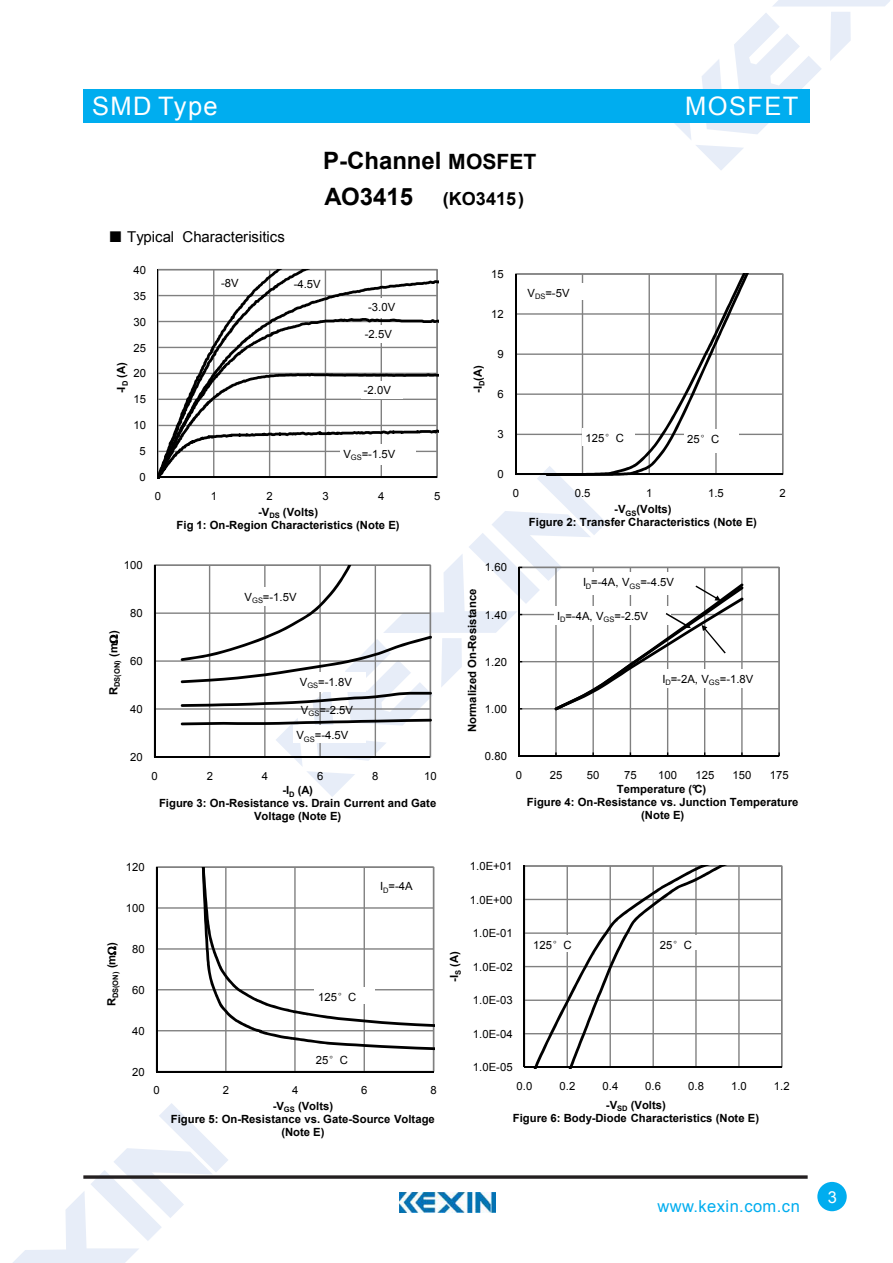
<style>
.page{position:relative;width:893px;height:1263px;background:#fff}
.page>*{position:absolute;margin:0;border:0;box-sizing:border-box;transform-origin:0 0}
.t1{font:25.5px "Arial";letter-spacing:.055em;color:#fff}
.t2{font:700 24px "Arial";color:#000}
.t3{font:700 18px "Arial";letter-spacing:.005em;color:#000}
.t4{font:16.5px "Arial";letter-spacing:.025em;color:#00adef}
.t5{font:16.5px "Arial";color:#fff}
.t6{font:15px "Arial";color:#000}
.t7{font:700 11.25px/13px "Arial";letter-spacing:.005em;color:#000;text-align:center}
.t8{font:11.25px "Arial";letter-spacing:.005em;color:#000}
.t9{font:700 7.5px "Arial";color:#000}
.s1{font-family:"Sim Sun"}
.s2{font-size:21px}
.s3{font-size:24px}
.s4{font-family:"TT64 E9 BFA0 t CID Win Char Set FFFF H"}
</style>
<div class="page">
<svg style="left:674px;top:0;width:216px;height:170px"></svg>
<svg style="left:13px;top:1103px;width:215px;height:160px"></svg>
<div style="left:83px;top:89px;width:726px;height:34px;background:#00adef"></div>
<svg style="left:83px;top:1175px;width:725px;height:4px;background:#433f40"></svg>
<div style="left:817px;top:1182px;width:30px;height:29px;background:#00adef;border-radius:50%"></div>
<img style="left:400px;top:1193px;width:95px;height:20px">
<svg style="left:515px;top:273px;width:268px;height:202px"></svg>
<hr style="left:515px;top:274px;width:1px;height:200px;background:#000">
<hr style="left:516px;top:474px;width:266px;height:1px;background:#000">
<svg style="left:546px;top:274px;width:231px;height:200px"></svg>
<hr style="left:154px;top:565px;width:1px;height:192px;background:#000">
<hr style="left:154px;top:756px;width:276px;height:2px;background:#000">
<svg style="left:743px;top:567px;width:37px;height:190px"></svg>
<hr style="left:519px;top:755px;width:260px;height:2px;background:#000">
<div style="left:524px;top:283px;width:64px;height:17px;background:#fff"></div>
<svg style="left:158px;top:270px;width:281px;height:103px"></svg>
<div style="left:362px;top:325px;width:34px;height:17px;background:#fff"></div>
<div style="left:365px;top:298px;width:45px;height:20px;background:#fff"></div>
<svg style="left:158px;top:373px;width:585px;height:424px"></svg>
<div style="left:660px;top:669px;width:96px;height:18px;background:#fff"></div>
<svg style="left:524px;top:865px;width:258px;height:203px"></svg>
<hr style="left:524px;top:866px;width:1px;height:201px;background:#000">
<hr style="left:524px;top:1066px;width:257px;height:2px;background:#000">
<svg style="left:525px;top:866px;width:222px;height:203px"></svg>
<div style="left:657px;top:935px;width:44px;height:15px;background:#fff"></div>
<div style="left:530px;top:935px;width:53px;height:16px;background:#fff"></div>
<svg style="left:157px;top:867px;width:277px;height:205px"></svg>
<hr style="left:156px;top:867px;width:1px;height:204px;background:#000">
<hr style="left:156px;top:1071px;width:277px;height:1px;background:#000">
<svg style="left:200px;top:867px;width:235px;height:185px"></svg>
<div style="left:377px;top:877px;width:42px;height:17px;background:#fff"></div>
<div style="left:313px;top:1049px;width:44px;height:17px;background:#fff"></div>
<div style="left:315px;top:987px;width:60px;height:16px;background:#fff"></div>
<h1 class="t1" style="left:92px;top:89px;width:127px">SMD Type</h1>
<h3 class="t6" style="left:108px;top:227px;width:178px"><span class="s1">■</span> Typical Characterisitics</h3>
<h2 class="t2" style="left:323px;top:145px;width:215px">P-Channel <span class="s2">MOSFET</span></h2>
<h3 class="t3" style="left:325px;top:187px;width:201px"><span class="s3">AO3415</span> (KO3415)</h3>
<p class="t8" style="left:133px;top:262px;width:14px">40</p>
<p class="t8" style="left:133px;top:288px;width:14px">35</p>
<p class="t8" style="left:221px;top:276px;width:19px">-8V</p>
<p class="t8" style="left:294px;top:277px;width:29px">-4.5V</p>
<p class="t8" style="left:491px;top:267px;width:14px">15</p>
<p class="t8" style="left:527px;top:285px;width:43px">V<sub>DS</sub>=-5V</p>
<p class="t8" style="left:133px;top:314px;width:14px">30</p>
<p class="t8" style="left:368px;top:300px;width:29px">-3.0V</p>
<p class="t8" style="left:491px;top:307px;width:14px">12</p>
<p class="t8" style="left:365px;top:327px;width:29px">-2.5V</p>
<p class="t8" style="left:133px;top:340px;width:14px">25</p>
<p class="t8" style="left:497px;top:347px;width:8px">9</p>
<p class="t7" style="left:115px;top:393px;width:32px;rotate:-90deg">-I<sub>D</sub> (A)</p>
<p class="t8" style="left:133px;top:366px;width:14px">20</p>
<p class="t8" style="left:133px;top:392px;width:14px">15</p>
<p class="t8" style="left:364px;top:383px;width:29px">-2.0V</p>
<p class="t7" style="left:472px;top:393px;width:29px;rotate:-90deg">-I<sub>D</sub>(A)</p>
<p class="t8" style="left:497px;top:387px;width:8px">6</p>
<p class="t8" style="left:133px;top:418px;width:14px">10</p>
<p class="t8" style="left:497px;top:427px;width:8px">3</p>
<p class="t8" style="left:140px;top:444px;width:8px">5</p>
<p class="t8" style="left:343px;top:446px;width:54px">V<sub>GS</sub>=-1.5V</p>
<p class="t8" style="left:140px;top:470px;width:8px">0</p>
<p class="t8" style="left:497px;top:467px;width:8px">0</p>
<h1 class="t1" style="left:685px;top:89px;width:115px">MOSFET</h1>
<p class="t8" style="left:585px;top:431px;width:40px">125<span class="s4">°</span>C</p>
<p class="t8" style="left:687px;top:432px;width:34px">25<span class="s4">°</span>C</p>
<p class="t8" style="left:155px;top:489px;width:8px">0</p>
<p class="t8" style="left:211px;top:489px;width:8px">1</p>
<p class="t8" style="left:266px;top:489px;width:8px">2</p>
<p class="t8" style="left:322px;top:489px;width:8px">3</p>
<p class="t8" style="left:378px;top:489px;width:8px">4</p>
<p class="t8" style="left:434px;top:489px;width:8px">5</p>
<p class="t8" style="left:513px;top:486px;width:8px">0</p>
<p class="t8" style="left:575px;top:486px;width:17px">0.5</p>
<p class="t8" style="left:646px;top:486px;width:8px">1</p>
<p class="t8" style="left:708px;top:486px;width:17px">1.5</p>
<p class="t8" style="left:779px;top:486px;width:8px">2</p>
<p class="t7" style="left:177px;top:506px;width:225px">-V<sub>DS</sub> (Volts)<br>Fig 1: On-Region Characteristics (Note E)</p>
<p class="t7" style="left:529px;top:503px;width:229px">-V<sub>GS</sub>(Volts)<br>Figure 2: Transfer Characteristics (Note E)</p>
<p class="t8" style="left:124px;top:558px;width:20px">100</p>
<p class="t8" style="left:485px;top:560px;width:24px">1.60</p>
<p class="t9" style="left:112px;top:695px;width:66px;rotate:-90deg"><sup>R</sup>DS(ON) <sup>(m</sup> <sup>)</sup></p>
<p class="t8" style="left:130px;top:606px;width:14px">80</p>
<p class="t8" style="left:130px;top:654px;width:14px">60</p>
<p class="t8" style="left:130px;top:702px;width:14px">40</p>
<p class="t8" style="left:245px;top:589px;width:54px">V<sub>GS</sub>=-1.5V</p>
<p class="t8" style="left:300px;top:674px;width:54px">V<sub>GS</sub>=-1.8V</p>
<p class="t8" style="left:301px;top:703px;width:54px">V<sub>GS</sub>=-2.5V</p>
<p class="t8" style="left:296px;top:728px;width:54px">V<sub>GS</sub>=-4.5V</p>
<p class="t7" style="left:466px;top:732px;width:145px;rotate:-90deg">Normalized On-Resistance</p>
<p class="t8" style="left:485px;top:607px;width:24px">1.40</p>
<p class="t8" style="left:485px;top:654px;width:24px">1.20</p>
<p class="t8" style="left:485px;top:702px;width:24px">1.00</p>
<p class="t8" style="left:583px;top:575px;width:93px">I<sub>D</sub>=-4A, V<sub>GS</sub>=-4.5V</p>
<p class="t8" style="left:557px;top:608px;width:93px">I<sub>D</sub>=-4A, V<sub>GS</sub>=-2.5V</p>
<p class="t8" style="left:662px;top:671px;width:93px">I<sub>D</sub>=-2A, V<sub>GS</sub>=-1.8V</p>
<p class="t8" style="left:130px;top:750px;width:14px">20</p>
<p class="t8" style="left:485px;top:749px;width:24px">0.80</p>
<p class="t8" style="left:151px;top:768px;width:8px">0</p>
<p class="t8" style="left:207px;top:768px;width:8px">2</p>
<p class="t8" style="left:262px;top:768px;width:8px">4</p>
<p class="t8" style="left:317px;top:768px;width:8px">6</p>
<p class="t8" style="left:372px;top:768px;width:8px">8</p>
<p class="t8" style="left:424px;top:768px;width:14px">10</p>
<p class="t8" style="left:516px;top:767px;width:8px">0</p>
<p class="t8" style="left:550px;top:767px;width:14px">25</p>
<p class="t8" style="left:587px;top:767px;width:14px">50</p>
<p class="t8" style="left:624px;top:767px;width:14px">75</p>
<p class="t8" style="left:658px;top:767px;width:20px">100</p>
<p class="t8" style="left:695px;top:767px;width:20px">125</p>
<p class="t8" style="left:732px;top:767px;width:20px">150</p>
<p class="t8" style="left:770px;top:767px;width:20px">175</p>
<p class="t7" style="left:159px;top:784px;width:279px">-I<sub>D</sub> (A)<br>Figure 3: On-Resistance vs. Drain Current and Gate</p>
<p class="t7" style="left:254px;top:810px;width:89px">Voltage (Note E)</p>
<p class="t7" style="left:527px;top:783px;width:273px">Temperature (°C)<br>Figure 4: On-Resistance vs. Junction Temperature</p>
<p class="t7" style="left:641px;top:809px;width:45px">(Note E)</p>
<p class="t8" style="left:126px;top:860px;width:20px">120</p>
<p class="t8" style="left:470px;top:859px;width:44px">1.0E+01</p>
<p class="t8" style="left:380px;top:879px;width:34px">I<sub>D</sub>=-4A</p>
<p class="t8" style="left:126px;top:901px;width:20px">100</p>
<p class="t8" style="left:470px;top:892px;width:44px">1.0E+00</p>
<p class="t8" style="left:473px;top:926px;width:41px">1.0E-01</p>
<p class="t9" style="left:111px;top:1006px;width:66px;rotate:-90deg"><sup>R</sup>DS(ON) <sup>(m</sup> <sup>)</sup></p>
<p class="t8" style="left:132px;top:942px;width:14px">80</p>
<p class="t8" style="left:132px;top:982px;width:14px">60</p>
<p class="t8" style="left:318px;top:990px;width:40px">125<span class="s4">°</span>C</p>
<p class="t7" style="left:448px;top:982px;width:32px;rotate:-90deg">-I<sub>S</sub> (A)</p>
<p class="t8" style="left:473px;top:959px;width:41px">1.0E-02</p>
<p class="t8" style="left:473px;top:993px;width:41px">1.0E-03</p>
<p class="t8" style="left:533px;top:938px;width:40px">125<span class="s4">°</span>C</p>
<p class="t8" style="left:660px;top:938px;width:34px">25<span class="s4">°</span>C</p>
<p class="t8" style="left:132px;top:1023px;width:14px">40</p>
<p class="t8" style="left:473px;top:1026px;width:41px">1.0E-04</p>
<p class="t8" style="left:132px;top:1064px;width:14px">20</p>
<p class="t8" style="left:316px;top:1052px;width:34px">25<span class="s4">°</span>C</p>
<p class="t8" style="left:473px;top:1060px;width:41px">1.0E-05</p>
<p class="t8" style="left:153px;top:1083px;width:8px">0</p>
<p class="t8" style="left:223px;top:1083px;width:8px">2</p>
<p class="t8" style="left:292px;top:1083px;width:8px">4</p>
<p class="t8" style="left:361px;top:1083px;width:8px">6</p>
<p class="t8" style="left:430px;top:1083px;width:8px">8</p>
<p class="t8" style="left:517px;top:1079px;width:17px">0.0</p>
<p class="t8" style="left:560px;top:1079px;width:17px">0.2</p>
<p class="t8" style="left:602px;top:1079px;width:17px">0.4</p>
<p class="t8" style="left:645px;top:1079px;width:17px">0.6</p>
<p class="t8" style="left:688px;top:1079px;width:17px">0.8</p>
<p class="t8" style="left:731px;top:1079px;width:17px">1.0</p>
<p class="t8" style="left:774px;top:1079px;width:17px">1.2</p>
<p class="t7" style="left:171px;top:1100px;width:265px">-V<sub>GS</sub> (Volts)<br>Figure 5: On-Resistance vs. Gate-Source Voltage (Note E)</p>
<p class="t7" style="left:513px;top:1099px;width:248px">-V<sub>SD</sub> (Volts)<br>Figure 6: Body-Diode Characteristics (Note E)</p>
<h3 class="t4" style="left:657px;top:1196px;width:144px">www.kexin.com.cn</h3>
<h3 class="t5" style="left:828px;top:1186px;width:11px">3</h3>
</div>
